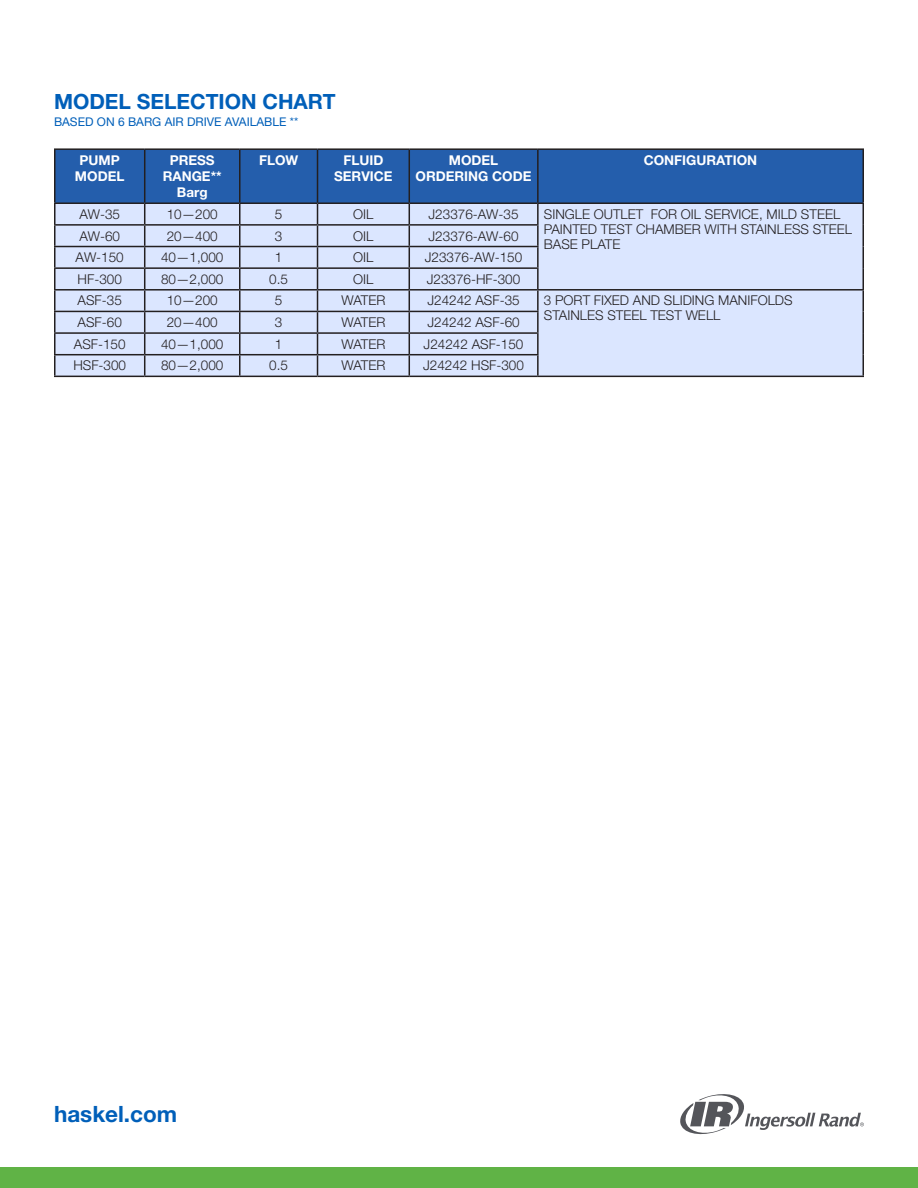
<style>
.page{position:relative;width:918px;height:1188px;background:#fff}
.page>*{position:absolute;margin:0;border:0;box-sizing:border-box;transform-origin:0 0}
.Subhead{font:700 22.5px "Helvetica Neue LT Std";color:#005fb9}
.Subhead-2{font:700 21px "Helvetica Neue LT Std";color:#005fb9}
.Body{font:300 13.5px/15px "Helvetica Neue LT Std";color:#231f20}
.Body-2{font:700 13.5px/16.2px "Helvetica Neue LT Std";color:#fff;text-align:center}
.Subhead-3{font:12px "Helvetica Neue LT Std";color:#005fb9}
</style>
<div class="page">
<div style="left:0;top:1167px;width:918px;height:21px;background:#60b346"></div>
<svg style="left:680px;top:1094px;width:184px;height:40px"></svg>
<div style="left:56px;top:150px;width:806px;height:52px;background:#245eac"></div>
<div style="left:56px;top:204px;width:806px;height:172px;background:#dbe6ff"></div>
<hr style="left:54px;top:148px;width:91px;height:2px;background:#231f20">
<hr style="left:54px;top:150px;width:2px;height:52px;background:#231f20">
<hr style="left:145px;top:148px;width:95px;height:2px;background:#231f20">
<hr style="left:144px;top:150px;width:1px;height:52px;background:#231f20">
<hr style="left:240px;top:148px;width:78px;height:2px;background:#231f20">
<hr style="left:239px;top:150px;width:2px;height:52px;background:#231f20">
<hr style="left:318px;top:148px;width:91px;height:2px;background:#231f20">
<hr style="left:317px;top:150px;width:1px;height:52px;background:#231f20">
<hr style="left:409px;top:148px;width:129px;height:2px;background:#231f20">
<hr style="left:409px;top:150px;width:1px;height:52px;background:#231f20">
<hr style="left:538px;top:148px;width:326px;height:2px;background:#231f20">
<hr style="left:537px;top:150px;width:2px;height:52px;background:#231f20">
<hr style="left:862px;top:150px;width:2px;height:52px;background:#231f20">
<hr style="left:54px;top:202px;width:91px;height:2px;background:#231f20">
<hr style="left:54px;top:204px;width:2px;height:20px;background:#231f20">
<hr style="left:145px;top:202px;width:95px;height:2px;background:#231f20">
<hr style="left:240px;top:202px;width:78px;height:2px;background:#231f20">
<hr style="left:239px;top:204px;width:2px;height:20px;background:#231f20">
<hr style="left:318px;top:202px;width:91px;height:2px;background:#231f20">
<hr style="left:409px;top:202px;width:129px;height:2px;background:#231f20">
<hr style="left:538px;top:202px;width:326px;height:2px;background:#231f20">
<hr style="left:537px;top:204px;width:2px;height:20px;background:#231f20">
<hr style="left:862px;top:204px;width:2px;height:21px;background:#231f20">
<hr style="left:54px;top:224px;width:91px;height:2px;background:#231f20">
<hr style="left:54px;top:226px;width:2px;height:20px;background:#231f20">
<hr style="left:145px;top:224px;width:95px;height:2px;background:#231f20">
<hr style="left:240px;top:224px;width:78px;height:2px;background:#231f20">
<hr style="left:239px;top:226px;width:2px;height:20px;background:#231f20">
<hr style="left:318px;top:224px;width:91px;height:2px;background:#231f20">
<hr style="left:409px;top:224px;width:130px;height:2px;background:#231f20">
<hr style="left:537px;top:226px;width:2px;height:20px;background:#231f20">
<hr style="left:862px;top:225px;width:2px;height:22px;background:#231f20">
<hr style="left:54px;top:246px;width:91px;height:1px;background:#231f20">
<hr style="left:54px;top:247px;width:2px;height:20px;background:#231f20">
<hr style="left:145px;top:246px;width:95px;height:1px;background:#231f20">
<hr style="left:240px;top:246px;width:78px;height:1px;background:#231f20">
<hr style="left:239px;top:247px;width:2px;height:20px;background:#231f20">
<hr style="left:318px;top:246px;width:91px;height:1px;background:#231f20">
<hr style="left:409px;top:246px;width:130px;height:1px;background:#231f20">
<hr style="left:537px;top:247px;width:2px;height:20px;background:#231f20">
<hr style="left:862px;top:247px;width:2px;height:21px;background:#231f20">
<hr style="left:54px;top:267px;width:91px;height:2px;background:#231f20">
<hr style="left:54px;top:269px;width:2px;height:20px;background:#231f20">
<hr style="left:145px;top:267px;width:95px;height:2px;background:#231f20">
<hr style="left:240px;top:267px;width:78px;height:2px;background:#231f20">
<hr style="left:239px;top:269px;width:2px;height:20px;background:#231f20">
<hr style="left:318px;top:267px;width:91px;height:2px;background:#231f20">
<hr style="left:409px;top:267px;width:130px;height:2px;background:#231f20">
<hr style="left:537px;top:269px;width:2px;height:20px;background:#231f20">
<hr style="left:862px;top:268px;width:2px;height:21px;background:#231f20">
<hr style="left:54px;top:289px;width:91px;height:2px;background:#231f20">
<hr style="left:54px;top:291px;width:2px;height:20px;background:#231f20">
<hr style="left:145px;top:289px;width:95px;height:2px;background:#231f20">
<hr style="left:240px;top:289px;width:78px;height:2px;background:#231f20">
<hr style="left:239px;top:291px;width:2px;height:20px;background:#231f20">
<hr style="left:318px;top:289px;width:91px;height:2px;background:#231f20">
<hr style="left:409px;top:289px;width:129px;height:2px;background:#231f20">
<hr style="left:538px;top:289px;width:326px;height:2px;background:#231f20">
<hr style="left:537px;top:291px;width:2px;height:20px;background:#231f20">
<hr style="left:862px;top:291px;width:2px;height:20px;background:#231f20">
<hr style="left:54px;top:311px;width:91px;height:1px;background:#231f20">
<hr style="left:54px;top:312px;width:2px;height:20px;background:#231f20">
<hr style="left:145px;top:311px;width:95px;height:1px;background:#231f20">
<hr style="left:240px;top:311px;width:78px;height:1px;background:#231f20">
<hr style="left:239px;top:312px;width:2px;height:20px;background:#231f20">
<hr style="left:318px;top:311px;width:91px;height:1px;background:#231f20">
<hr style="left:409px;top:311px;width:130px;height:1px;background:#231f20">
<hr style="left:537px;top:312px;width:2px;height:20px;background:#231f20">
<hr style="left:862px;top:311px;width:2px;height:22px;background:#231f20">
<hr style="left:54px;top:332px;width:91px;height:2px;background:#231f20">
<hr style="left:54px;top:334px;width:2px;height:20px;background:#231f20">
<hr style="left:145px;top:332px;width:95px;height:2px;background:#231f20">
<hr style="left:240px;top:332px;width:78px;height:2px;background:#231f20">
<hr style="left:239px;top:334px;width:2px;height:20px;background:#231f20">
<hr style="left:318px;top:332px;width:91px;height:2px;background:#231f20">
<hr style="left:409px;top:332px;width:130px;height:2px;background:#231f20">
<hr style="left:537px;top:334px;width:2px;height:20px;background:#231f20">
<hr style="left:862px;top:333px;width:2px;height:22px;background:#231f20">
<hr style="left:54px;top:354px;width:91px;height:1px;background:#231f20">
<hr style="left:54px;top:355px;width:2px;height:21px;background:#231f20">
<hr style="left:145px;top:354px;width:95px;height:1px;background:#231f20">
<svg style="left:144px;top:204px;width:1px;height:172px"></svg>
<hr style="left:240px;top:354px;width:78px;height:1px;background:#231f20">
<hr style="left:239px;top:355px;width:2px;height:21px;background:#231f20">
<hr style="left:318px;top:354px;width:91px;height:1px;background:#231f20">
<svg style="left:317px;top:204px;width:1px;height:172px"></svg>
<hr style="left:409px;top:354px;width:130px;height:1px;background:#231f20">
<svg style="left:409px;top:204px;width:1px;height:172px"></svg>
<hr style="left:537px;top:355px;width:2px;height:21px;background:#231f20">
<hr style="left:862px;top:355px;width:2px;height:21px;background:#231f20">
<hr style="left:54px;top:376px;width:91px;height:1px;background:#231f20">
<hr style="left:145px;top:376px;width:95px;height:1px;background:#231f20">
<hr style="left:240px;top:376px;width:78px;height:1px;background:#231f20">
<hr style="left:318px;top:376px;width:91px;height:1px;background:#231f20">
<hr style="left:409px;top:376px;width:129px;height:1px;background:#231f20">
<hr style="left:538px;top:376px;width:326px;height:1px;background:#231f20">
<p class="Subhead-2" style="left:54px;top:88px;width:283px">MODEL SELECTION CHART</p>
<p class="Subhead-3" style="left:54px;top:114px;width:246px">BASED ON 6 BARG AIR DRIVE AVAILABLE **</p>
<p class="Body-2" style="left:75px;top:152px;width:51px">PUMP<br>MODEL</p>
<p class="Body-2" style="left:163px;top:152px;width:60px">PRESS<br>RANGE**</p>
<p class="Body-2" style="left:177px;top:184px;width:32px">Barg</p>
<p class="Body-2" style="left:259px;top:152px;width:41px">FLOW</p>
<p class="Body-2" style="left:334px;top:152px;width:60px">FLUID<br>SERVICE</p>
<p class="Body-2" style="left:416px;top:152px;width:117px">MODEL<br>ORDERING CODE</p>
<p class="Body-2" style="left:644px;top:152px;width:115px">CONFIGURATION</p>
<p class="Body" style="left:79px;top:206px;width:42px">AW-35</p>
<p class="Body" style="left:167px;top:206px;width:53px">10—200</p>
<p class="Body" style="left:275px;top:206px;width:9px">5</p>
<p class="Body" style="left:353px;top:206px;width:22px">OIL</p>
<p class="Body" style="left:429px;top:206px;width:91px">J23376-AW-35</p>
<p class="Body" style="left:544px;top:206px;width:310px">SINGLE OUTLET FOR OIL SERVICE, MILD STEEL<br>PAINTED TEST CHAMBER WITH STAINLESS STEEL<br>BASE PLATE</p>
<p class="Body" style="left:79px;top:228px;width:42px">AW-60</p>
<p class="Body" style="left:167px;top:228px;width:53px">20—400</p>
<p class="Body" style="left:275px;top:228px;width:9px">3</p>
<p class="Body" style="left:353px;top:228px;width:22px">OIL</p>
<p class="Body" style="left:429px;top:228px;width:91px">J23376-AW-60</p>
<p class="Body" style="left:76px;top:250px;width:50px">AW-150</p>
<p class="Body" style="left:161px;top:250px;width:64px">40—1,000</p>
<p class="Body" style="left:275px;top:250px;width:9px">1</p>
<p class="Body" style="left:353px;top:250px;width:22px">OIL</p>
<p class="Body" style="left:425px;top:250px;width:99px">J23376-AW-150</p>
<p class="Body" style="left:78px;top:271px;width:46px">HF-300</p>
<p class="Body" style="left:161px;top:271px;width:64px">80—2,000</p>
<p class="Body" style="left:269px;top:271px;width:20px">0.5</p>
<p class="Body" style="left:353px;top:271px;width:22px">OIL</p>
<p class="Body" style="left:427px;top:271px;width:95px">J23376-HF-300</p>
<p class="Body" style="left:78px;top:293px;width:46px">ASF-35</p>
<p class="Body" style="left:167px;top:293px;width:53px">10—200</p>
<p class="Body" style="left:275px;top:293px;width:9px">5</p>
<p class="Body" style="left:341px;top:293px;width:46px">WATER</p>
<p class="Body" style="left:427px;top:293px;width:94px">J24242 ASF-35</p>
<p class="Body" style="left:544px;top:293px;width:250px">3 PORT FIXED AND SLIDING MANIFOLDS</p>
<p class="Body" style="left:544px;top:308px;width:178px">STAINLES STEEL TEST WELL</p>
<p class="Body" style="left:78px;top:314px;width:46px">ASF-60</p>
<p class="Body" style="left:167px;top:314px;width:53px">20—400</p>
<p class="Body" style="left:275px;top:314px;width:9px">3</p>
<p class="Body" style="left:341px;top:314px;width:46px">WATER</p>
<p class="Body" style="left:427px;top:314px;width:94px">J24242 ASF-60</p>
<p class="Body" style="left:74px;top:336px;width:53px">ASF-150</p>
<p class="Body" style="left:161px;top:336px;width:64px">40—1,000</p>
<p class="Body" style="left:275px;top:336px;width:9px">1</p>
<p class="Body" style="left:341px;top:336px;width:46px">WATER</p>
<p class="Body" style="left:424px;top:336px;width:101px">J24242 ASF-150</p>
<p class="Body" style="left:73px;top:358px;width:54px">HSF-300</p>
<p class="Body" style="left:161px;top:358px;width:64px">80—2,000</p>
<p class="Body" style="left:269px;top:358px;width:20px">0.5</p>
<p class="Body" style="left:341px;top:358px;width:46px">WATER</p>
<p class="Body" style="left:423px;top:358px;width:102px">J24242 HSF-300</p>
<p class="Subhead" style="left:54px;top:1100px;width:125px">haskel.com</p>
</div>
